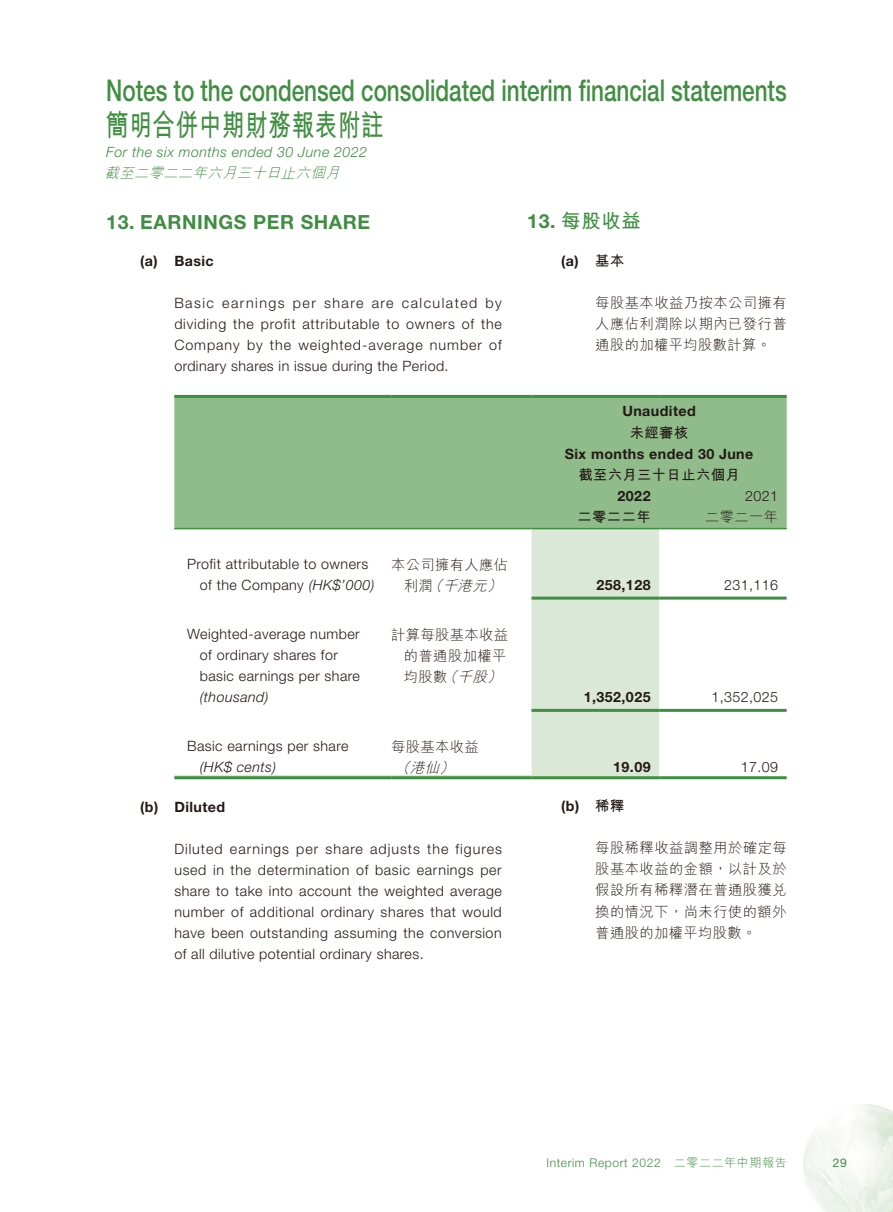
<style>
.page{position:relative;width:893px;height:1212px;background:#fff}
.page>*{position:absolute;margin:0;border:0;box-sizing:border-box;transform-origin:0 0}
.t1{font:500 30px "Helvetica Neue LT Std";color:#408e42;scale:.75 1}
.t2{font:700 30px "M Hei HK";letter-spacing:.03em;color:#408e42;scale:.75 1}
.t3{font:700 19.5px "Helvetica Neue LT Std";letter-spacing:.03em;color:#408e42}
.t4{font:700 19.5px "M Hei HK";color:#408e42}
.t5{font:300 14.25px/21px "Helvetica Neue LT Std";letter-spacing:.03em;color:#231916;text-align:justify}
.t6{font:300 14.25px/21px "M Hei HK";letter-spacing:.035em;color:#231916;text-align:justify}
.t7{font:700 14.25px "Helvetica Neue LT Std";letter-spacing:.03em;color:#231916}
.t8{font:italic 300 14.25px "Helvetica Neue LT Std";letter-spacing:.03em;color:#408e42}
.t9{font:700 14.25px "M Hei HK";letter-spacing:.03em;color:#231916}
.t10{font:italic 300 14.25px "Helvetica Neue LT Std";letter-spacing:.03em;color:#231916}
.t11{font:italic 300 14.25px "M Hei HK";color:#408e42}
.t12{font:italic 300 14.25px "M Hei HK";color:#231916}
.t13{font:300 12px "Helvetica Neue LT Std";letter-spacing:.05em;color:#408e42}
.t14{font:12px "Helvetica Neue LT Std";color:#408e42}
.s1{font-style:italic}
.s2{font-family:"Helvetica Neue LT Std"}
.s3{font-family:"M Hei HK"}
</style>
<div class="page">
<img style="left:803px;top:1104px;width:90px;height:108px">
<div style="left:174px;top:398px;width:613px;height:130px;background:#90bb8a"></div>
<svg style="left:174px;top:529px;width:485px;height:247px"></svg>
<hr style="left:174px;top:395px;width:217px;height:3px;background:#408e42">
<hr style="left:391px;top:395px;width:140px;height:3px;background:#408e42">
<hr style="left:174px;top:528px;width:217px;height:1px;background:#408e42">
<hr style="left:391px;top:528px;width:140px;height:1px;background:#408e42">
<hr style="left:531px;top:528px;width:128px;height:1px;background:#408e42">
<hr style="left:659px;top:528px;width:128px;height:1px;background:#408e42">
<hr style="left:531px;top:395px;width:128px;height:3px;background:#408e42">
<hr style="left:659px;top:395px;width:128px;height:3px;background:#408e42">
<hr style="left:531px;top:597px;width:128px;height:3px;background:#408e42">
<hr style="left:659px;top:597px;width:128px;height:3px;background:#408e42">
<hr style="left:531px;top:709px;width:128px;height:3px;background:#408e42">
<hr style="left:659px;top:709px;width:128px;height:3px;background:#408e42">
<hr style="left:174px;top:776px;width:217px;height:3px;background:#408e42">
<hr style="left:391px;top:776px;width:140px;height:3px;background:#408e42">
<hr style="left:531px;top:776px;width:128px;height:3px;background:#408e42">
<hr style="left:659px;top:776px;width:128px;height:3px;background:#408e42">
<h1 class="t1" style="left:106px;top:73px;width:909px">Notes to the condensed consolidated interim financial statements</h1>
<h1 class="t2" style="left:106px;top:104px;width:371px">簡明合併中期財務報表附註</h1>
<p class="t8" style="left:106px;top:143px;width:262px">For the six months ended 30 June 2022</p>
<p class="t11" style="left:105px;top:166px;width:240px">截至二零二二年六月三十日止六個月</p>
<h2 class="t3" style="left:106px;top:210px;width:265px">13. EARNINGS PER SHARE</h2>
<p class="t7" style="left:140px;top:253px;width:75px">(a) Basic</p>
<p class="t5" style="left:174px;top:293px;width:329px">Basic earnings per share are calculated by dividing the profit attributable to owners of the Company by the weighted-average number of ordinary shares in issue during the Period.</p>
<p class="t5" style="left:200px;top:553px;width:176px;text-indent:-13px">Profit attributable to owners of the Company <span class="s1">(HK$’000)</span></p>
<p class="t6" style="left:391px;top:554px;width:118px;text-align:right">本公司擁有人應佔利潤<span class="s1">（千港元）</span></p>
<p class="t5" style="left:200px;top:623px;width:162px;text-align:left;text-indent:-13px">Weighted-average number of ordinary shares for basic earnings per share</p>
<p class="t10" style="left:200px;top:689px;width:70px">(thousand)</p>
<p class="t6" style="left:404px;top:624px;width:106px;text-align:left;text-indent:-13px">計算每股基本收益的普通股加權平均股數<span class="s1">（千股）</span></p>
<h2 class="t4" style="left:527px;top:207px;width:115px"><span class="s2">13.</span> 每股收益</h2>
<p class="t7" style="left:561px;top:252px;width:64px">(a) <span class="s3">基本</span></p>
<p class="t6" style="left:595px;top:292px;width:193px">每股基本收益乃按本公司擁有人應佔利潤除以期內已發行普通股的加權平均股數計算。</p>
<p class="t7" style="left:622px;top:403px;width:75px">Unaudited</p>
<p class="t9" style="left:630px;top:422px;width:60px">未經審核</p>
<p class="t7" style="left:565px;top:445px;width:190px">Six months ended 30 June</p>
<p class="t9" style="left:579px;top:464px;width:163px">截至六月三十日止六個月</p>
<p class="t7" style="left:618px;top:487px;width:34px">2022</p>
<p class="t5" style="left:745px;top:485px;width:34px">2021</p>
<p class="t9" style="left:578px;top:506px;width:74px">二零二二年</p>
<p class="t6" style="left:705px;top:506px;width:74px">二零二一年</p>
<p class="t7" style="left:596px;top:576px;width:56px">258,128</p>
<p class="t5" style="left:724px;top:574px;width:56px">231,116</p>
<p class="t7" style="left:584px;top:688px;width:68px">1,352,025</p>
<p class="t5" style="left:711px;top:686px;width:68px">1,352,025</p>
<p class="t5" style="left:187px;top:735px;width:163px">Basic earnings per share</p>
<p class="t10" style="left:200px;top:759px;width:78px">(HK$ cents)</p>
<p class="t6" style="left:391px;top:736px;width:89px">每股基本收益</p>
<p class="t12" style="left:395px;top:760px;width:64px">（港仙）</p>
<p class="t7" style="left:613px;top:758px;width:39px">19.09</p>
<p class="t5" style="left:741px;top:756px;width:39px">17.09</p>
<p class="t7" style="left:140px;top:798px;width:86px">(b) Diluted</p>
<p class="t5" style="left:174px;top:838px;width:329px">Diluted earnings per share adjusts the figures used in the determination of basic earnings per share to take into account the weighted average number of additional ordinary shares that would have been outstanding assuming the conversion of all dilutive potential ordinary shares.</p>
<p class="t7" style="left:561px;top:797px;width:64px">(b) <span class="s3">稀釋</span></p>
<p class="t6" style="left:595px;top:837px;width:193px">每股稀釋收益調整用於確定每股基本收益的金額，以計及於假設所有稀釋潛在普通股獲兌換的情況下，尚未行使的額外普通股的加權平均股數。</p>
<p class="t13" style="left:546px;top:1155px;width:242px">Interim Report 2022 <span class="s3">二零二二年中期報告</span></p>
<p class="t14" style="left:833px;top:1155px;width:15px">29</p>
</div>
